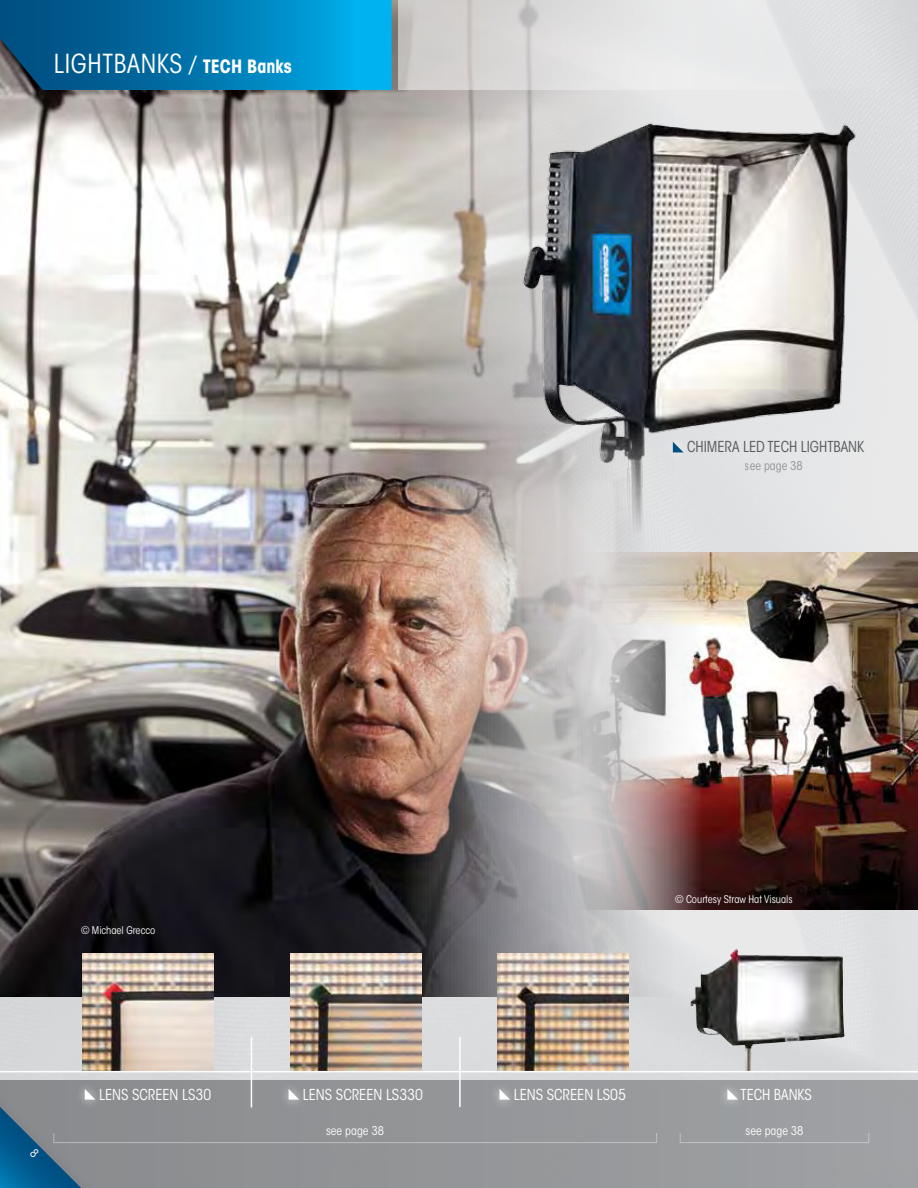
<style>
.page{position:relative;width:918px;height:1188px;background:#fff}
.page>*{position:absolute;margin:0;border:0;box-sizing:border-box;transform-origin:0 0}
.t1{font:condensed 26.1px "ITC Avant Garde Std";color:#fff}
.t2{font:700 condensed 18.3px "ITC Avant Garde Std";color:#fff}
.t3{font:condensed 15px "ITC Avant Garde Std";color:#fff}
.t4{font:condensed 15px "ITC Avant Garde Std";color:#58595b}
.t5{font:condensed 12px "ITC Avant Garde Std";color:#fff}
.t6{font:condensed 12px "ITC Avant Garde Std";color:#58595b}
.t7{font:condensed 10.5px "ITC Avant Garde Std";color:#fff}
.s1{font-weight:400;font-size:26.1px}
.s2{font-weight:400;font-size:23.4px}
</style>
<div class="page">
<img style="left:0;top:90px;width:918px;height:990px">
<img style="left:0;top:0;width:675px;height:997px">
<div style="left:0;top:1080px;width:918px;height:108px;background:#959799"></div>
<hr style="left:459px;top:1037px;width:2px;height:70px;background:#fff">
<div style="left:0;top:1084px;width:101px;height:104px;background:#898b8e"></div>
<svg style="left:0;top:0;width:392px;height:90px;background:#0479af"></svg>
<img style="left:691px;top:948px;width:153px;height:123px">
<img style="left:83px;top:953px;width:130px;height:118px">
<img style="left:290px;top:953px;width:131px;height:118px">
<img style="left:497px;top:953px;width:131px;height:118px">
<div style="left:490px;top:1081px;width:28px;height:28px;background:#fff;opacity:.75"></div>
<svg style="left:500px;top:1089px;width:10px;height:11px"></svg>
<div style="left:75px;top:1081px;width:29px;height:28px;background:#fff;opacity:.75"></div>
<svg style="left:85px;top:1089px;width:10px;height:11px"></svg>
<div style="left:279px;top:1081px;width:28px;height:28px;background:#fff;opacity:.75"></div>
<svg style="left:289px;top:1089px;width:10px;height:11px"></svg>
<div style="left:718px;top:1081px;width:28px;height:28px;background:#fff;opacity:.75"></div>
<svg style="left:727px;top:1089px;width:11px;height:11px"></svg>
<hr style="left:251px;top:1037px;width:1px;height:70px;background:#fff">
<svg style="left:398px;top:0;width:520px;height:90px;background:#dedede"></svg>
<img style="left:513px;top:115px;width:363px;height:417px">
<img style="left:565px;top:553px;width:353px;height:356px">
<div style="left:663px;top:434px;width:29px;height:28px;background:#dfe0e1"></div>
<svg style="left:673px;top:442px;width:10px;height:10px"></svg>
<hr style="left:0;top:1071px;width:918px;height:1px;background:#fff">
<svg style="left:0;top:1107px;width:81px;height:81px"></svg>
<h1 class="t1" style="left:54px;top:48px;width:13px">LIGH</h1>
<p class="t2" style="left:102px;top:55px;width:191px"><span class="s1">TBANKS</span> <span class="s2">/</span> TECH Banks</p>
<p class="t7" style="left:81px;top:924px;width:76px">© MICHAEL GRECCO</p>
<p class="t4" style="left:687px;top:438px;width:17px">CHIMER</p>
<p class="t4" style="left:732px;top:438px;width:132px">A LED TECH LIGHTBANK</p>
<p class="t6" style="left:745px;top:458px;width:59px">SEE PAGE 38</p>
<p class="t7" style="left:675px;top:893px;width:119px">© COURTESY STRAW HAT VISUALS</p>
<p class="t3" style="left:99px;top:1085px;width:114px">LENS SCREE N LS30</p>
<p class="t3" style="left:303px;top:1085px;width:121px">LENS SCREE N LS330</p>
<p class="t3" style="left:514px;top:1085px;width:114px">LENS SCREE N LS05</p>
<p class="t3" style="left:741px;top:1085px;width:65px">TECH BANKS</p>
<p class="t5" style="left:326px;top:1124px;width:59px">SEE PAGE 38</p>
<p class="t5" style="left:746px;top:1124px;width:59px">SEE PAGE 38</p>
</div>
